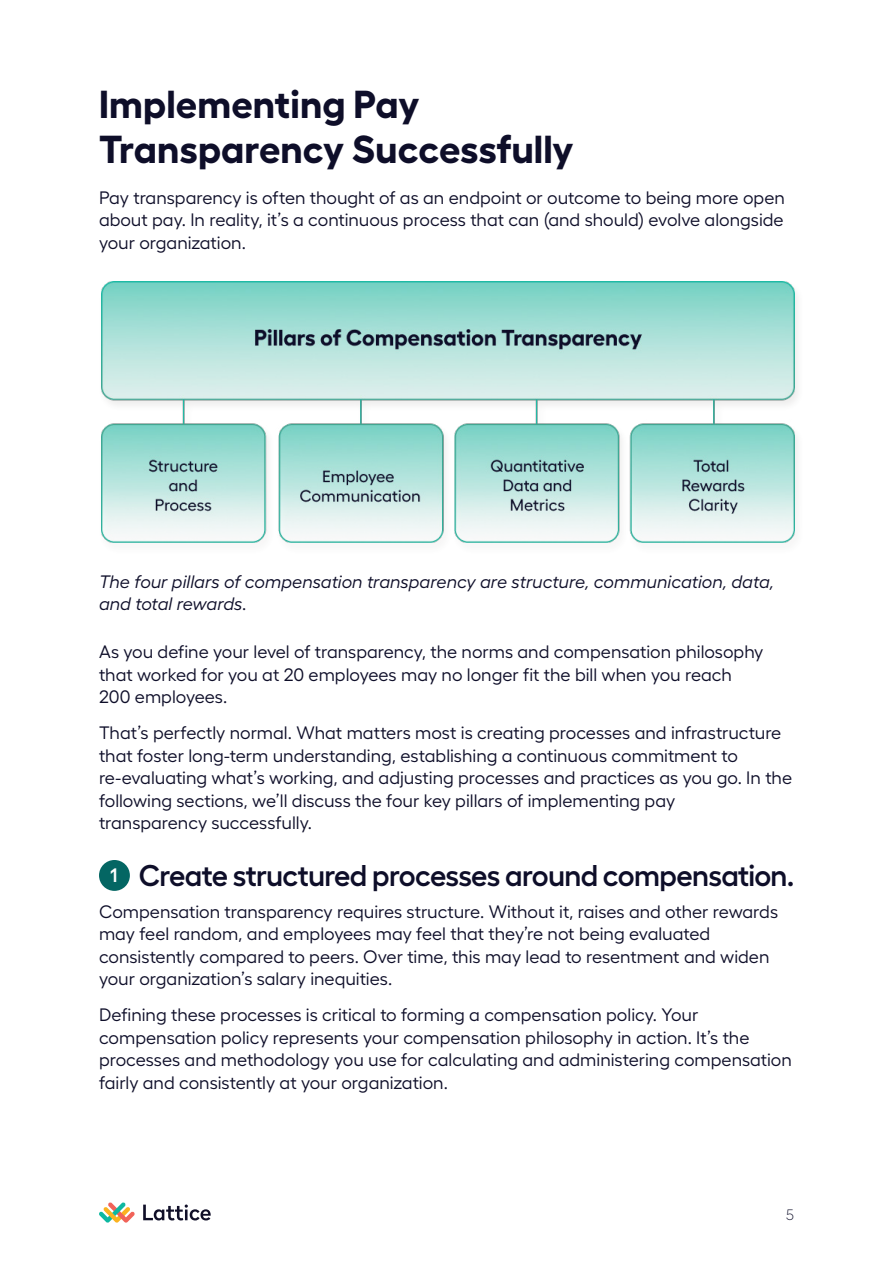
<style>
.page{position:relative;width:893px;height:1263px;background:#fff}
.page>*{position:absolute;margin:0;border:0;box-sizing:border-box;transform-origin:0 0}
._1_0_-_H1_26_30{font:700 39px/45px "Hellix";color:#0e0e29}
._1_1_-_H2_20_23{font:600 30px "Hellix";letter-spacing:-.025em;color:#0e0e29}
._7_0_-_Circle_Number{font:600 19.5px "Hellix";color:#fff}
._2_0_-_Body{font:18px/22.5px "Hellix";color:#0e0e29}
._2_3_-_Caption{font:italic 18px/22.5px "Hellix";letter-spacing:-.005em;color:#0e0e29}
.t1{font:300 15px "Hellix";color:#0e0e29}
</style>
<div class="page">
<svg style="left:143px;top:1204px;width:68px;height:16px"></svg>
<svg style="left:99px;top:1202px;width:36px;height:21px"></svg>
<div style="left:99px;top:860px;width:31px;height:31px;background:#046663;border-radius:50%"></div>
<div style="left:98px;top:280px;width:706px;height:275px;background:#fafafa"></div>
<img style="left:102px;top:281px;width:693px;height:262px">
<p class="_1_0_-_H1_26_30" style="left:99px;top:78px;width:476px">Implementing Pay<br>Transparency Successfully</p>
<p class="_2_0_-_Body" style="left:99px;top:184px;width:687px;text-align:justify">Pay transparency is often thought of as an endpoint or outcome to being more open about pay. In reality, it’s a continuous process that can (and should) evolve alongside your organization.</p>
<p class="_2_3_-_Caption" style="left:99px;top:568px;width:677px">The four pillars of compensation transparency are structure, communication, data, and total rewards.</p>
<p class="_2_0_-_Body" style="left:99px;top:639px;width:666px">As you define your level of transparency, the norms and compensation philosophy that worked for you at 20 employees may no longer fit the bill when you reach<br>200 employees.</p>
<p class="_2_0_-_Body" style="left:99px;top:720px;width:695px">That’s perfectly normal. What matters most is creating processes and infrastructure that foster long-term understanding, establishing a continuous commitment to re-evaluating what’s working, and adjusting processes and practices as you go. In the following sections, we’ll discuss the four key pillars of implementing pay<br>transparency successfully.</p>
<p class="_7_0_-_Circle_Number" style="left:110px;top:860px;width:9px">1</p>
<p class="_1_1_-_H2_20_23" style="left:139px;top:852px;width:657px">Create structured processes around compensation.</p>
<p class="_2_0_-_Body" style="left:99px;top:898px;width:681px">Compensation transparency requires structure. Without it, raises and other rewards may feel random, and employees may feel that they’re not being evaluated consistently compared to peers. Over time, this may lead to resentment and widen your organization’s salary inequities.</p>
<p class="_2_0_-_Body" style="left:99px;top:1002px;width:694px">Defining these processes is critical to forming a compensation policy. Your compensation policy represents your compensation philosophy in action. It’s the processes and methodology you use for calculating and administering compensation fairly and consistently at your organization.</p>
<p class="t1" style="left:786px;top:1204px;width:9px">5</p>
</div>
